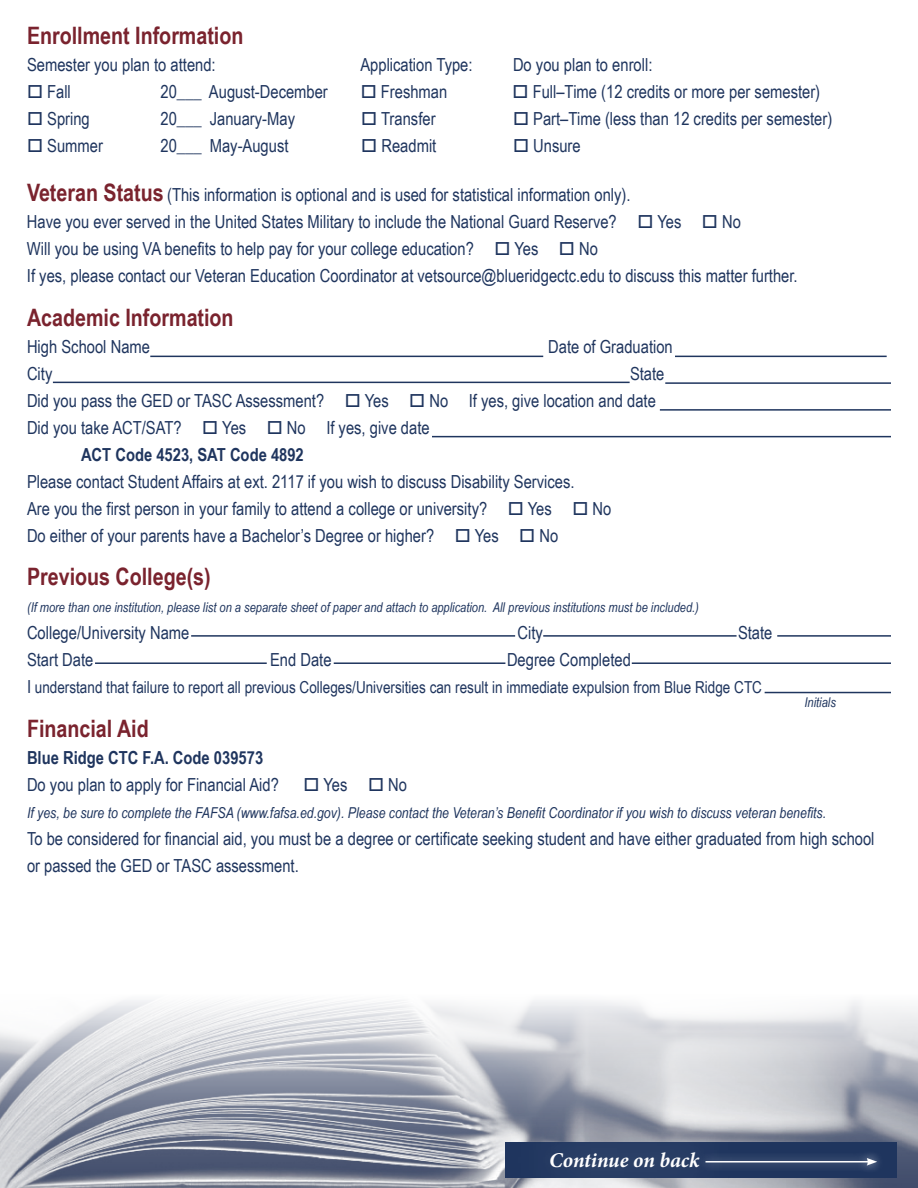
<style>
.page{position:relative;width:918px;height:1188px;background:#fff}
.page>*{position:absolute;margin:0;border:0;box-sizing:border-box;transform-origin:0 0}
.t1{font:700 24px "Arial Narrow";color:#7a232e}
.t2{font:italic 700 21px "Minion Pro";letter-spacing:-.005em;color:#fff}
.t3{font:18px/27px "Arial Narrow";color:#1f355e}
.t4{font:700 18px "Arial Narrow";color:#1f355e}
.t5{font:16.5px "Arial Narrow";color:#1f355e}
.t6{font:italic 15px "Arial Narrow";color:#1f355e}
.t7{font:italic 13.5px "Arial Narrow";color:#1f355e}
.s1{font-weight:700;font-size:24px;color:#7a232e}
.s2{font-size:18px}
</style>
<div class="page">
<img style="left:0;top:1000px;width:918px;height:188px">
<div style="left:506px;top:1142px;width:391px;height:36px;background:#1f355e"></div>
<div style="left:502px;top:1100px;width:246px;height:88px;background:#fff;opacity:.75"></div>
<hr style="left:150px;top:356px;width:393px;height:1px;background:#1f355e">
<hr style="left:53px;top:382px;width:577px;height:1px;background:#1f355e">
<hr style="left:675px;top:356px;width:212px;height:1px;background:#1f355e">
<hr style="left:665px;top:382px;width:226px;height:2px;background:#1f355e">
<hr style="left:660px;top:409px;width:231px;height:2px;background:#1f355e">
<hr style="left:432px;top:436px;width:459px;height:1px;background:#1f355e">
<hr style="left:191px;top:635px;width:324px;height:2px;background:#1f355e">
<hr style="left:95px;top:662px;width:172px;height:2px;background:#1f355e">
<hr style="left:334px;top:662px;width:171px;height:2px;background:#1f355e">
<hr style="left:632px;top:662px;width:259px;height:2px;background:#1f355e">
<hr style="left:543px;top:635px;width:194px;height:2px;background:#1f355e">
<hr style="left:777px;top:635px;width:114px;height:2px;background:#1f355e">
<hr style="left:765px;top:692px;width:126px;height:1px;background:#1f355e">
<div style="left:698px;top:1150px;width:187px;height:24px;background:#283d64"></div>
<hr style="left:706px;top:1161px;width:163px;height:2px;background:#fff">
<svg style="left:867px;top:1158px;width:10px;height:8px"></svg>
<h1 class="t1" style="left:27px;top:18px;width:218px">Enrollment Information</h1>
<p class="t3" style="left:27px;top:51px;width:190px">Semester you plan to attend:</p>
<p class="t3" style="left:360px;top:51px;width:114px">Application Type:</p>
<p class="t3" style="left:513px;top:51px;width:141px">Do you plan to enroll:</p>
<p class="t3" style="left:27px;top:78px;width:45px">□ Fall</p>
<p class="t3" style="left:161px;top:78px;width:169px">20___ August-December</p>
<p class="t3" style="left:361px;top:78px;width:88px">□ Freshman</p>
<p class="t3" style="left:513px;top:78px;width:309px">□ Full–Time (12 credits or more per semester)</p>
<p class="t3" style="left:27px;top:105px;width:64px">□ Spring</p>
<p class="t3" style="left:161px;top:105px;width:136px">20___ January-May</p>
<p class="t3" style="left:361px;top:105px;width:76px">□ Transfer</p>
<p class="t3" style="left:513px;top:105px;width:321px">□ Part–Time (less than 12 credits per semester)</p>
<p class="t3" style="left:27px;top:132px;width:77px">□ Summer</p>
<p class="t3" style="left:161px;top:132px;width:129px">20___ May-August</p>
<p class="t3" style="left:361px;top:132px;width:77px">□ Readmit</p>
<p class="t3" style="left:513px;top:132px;width:69px">□ Unsure</p>
<p class="t3" style="left:27px;top:181px;width:772px"><span class="s1">Veteran Status</span> (This information is optional and is used for statistical information only).<br>Have you ever served in the United States Military to include the National Guard Reserve? □ Yes □ No<br>Will you be using VA benefits to help pay for your college education? □ Yes □ No<br>If yes, please contact our Veteran Education Coordinator at vetsource@blueridgectc.edu to discuss this matter further.</p>
<h1 class="t1" style="left:27px;top:299px;width:208px">Academic Information</h1>
<p class="t3" style="left:27px;top:332px;width:125px">High School Name</p>
<p class="t3" style="left:548px;top:332px;width:126px">Date of Graduation</p>
<p class="t3" style="left:27px;top:359px;width:27px">City</p>
<p class="t3" style="left:630px;top:359px;width:36px">State</p>
<p class="t3" style="left:27px;top:386px;width:630px">Did you pass the GED or TASC Assessment? □ Yes □ No If yes, give location and date</p>
<p class="t3" style="left:27px;top:413px;width:404px">Did you take ACT/SAT? □ Yes □ No If yes, give date</p>
<p class="t4" style="left:81px;top:441px;width:224px">ACT Code 4523, SAT Code 4892</p>
<p class="t3" style="left:27px;top:467px;width:586px">Please contact Student Affairs at ext. 2117 if you wish to discuss Disability Services.<br>Are you the first person in your family to attend a college or university? □ Yes □ No<br>Do either of your parents have a Bachelor’s Degree or higher? □ Yes □ No</p>
<h1 class="t1" style="left:27px;top:558px;width:185px">Previous College(s)</h1>
<p class="t7" style="left:27px;top:598px;width:673px">(If more than one institution, please list on a separate sheet of paper and attach to application. All previous institutions must be included.)</p>
<p class="t3" style="left:27px;top:619px;width:164px">College/University Name</p>
<p class="t3" style="left:518px;top:619px;width:27px">City</p>
<p class="t3" style="left:738px;top:619px;width:36px">State</p>
<p class="t3" style="left:27px;top:646px;width:68px">Start Date</p>
<p class="t3" style="left:270px;top:646px;width:63px">End Date</p>
<p class="t3" style="left:507px;top:646px;width:125px">Degree Completed</p>
<p class="t5" style="left:27px;top:675px;width:737px"><span class="s2">I</span> understand that failure to report all previous Colleges/Universities can result in immediate expulsion from Blue Ridge CTC</p>
<p class="t7" style="left:805px;top:692px;width:33px">Initials</p>
<h1 class="t1" style="left:27px;top:710px;width:123px">Financial Aid</h1>
<p class="t4" style="left:27px;top:744px;width:238px">Blue Ridge CTC F.A. Code 039573</p>
<p class="t3" style="left:27px;top:770px;width:253px">Do you plan to apply for Financial Aid?</p>
<p class="t3" style="left:304px;top:770px;width:105px">□ Yes □ No</p>
<p class="t6" style="left:27px;top:802px;width:801px">If yes, be sure to complete the FAFSA (www.fafsa.ed.gov). Please contact the Veteran’s Benefit Coordinator if you wish to discuss veteran benefits.</p>
<p class="t3" style="left:27px;top:824px;width:849px">To be considered for financial aid, you must be a degree or certificate seeking student and have either graduated from high school or passed the GED or TASC assessment.</p>
<p class="t2" style="left:549px;top:1145px;width:152px">Continue on back</p>
</div>
